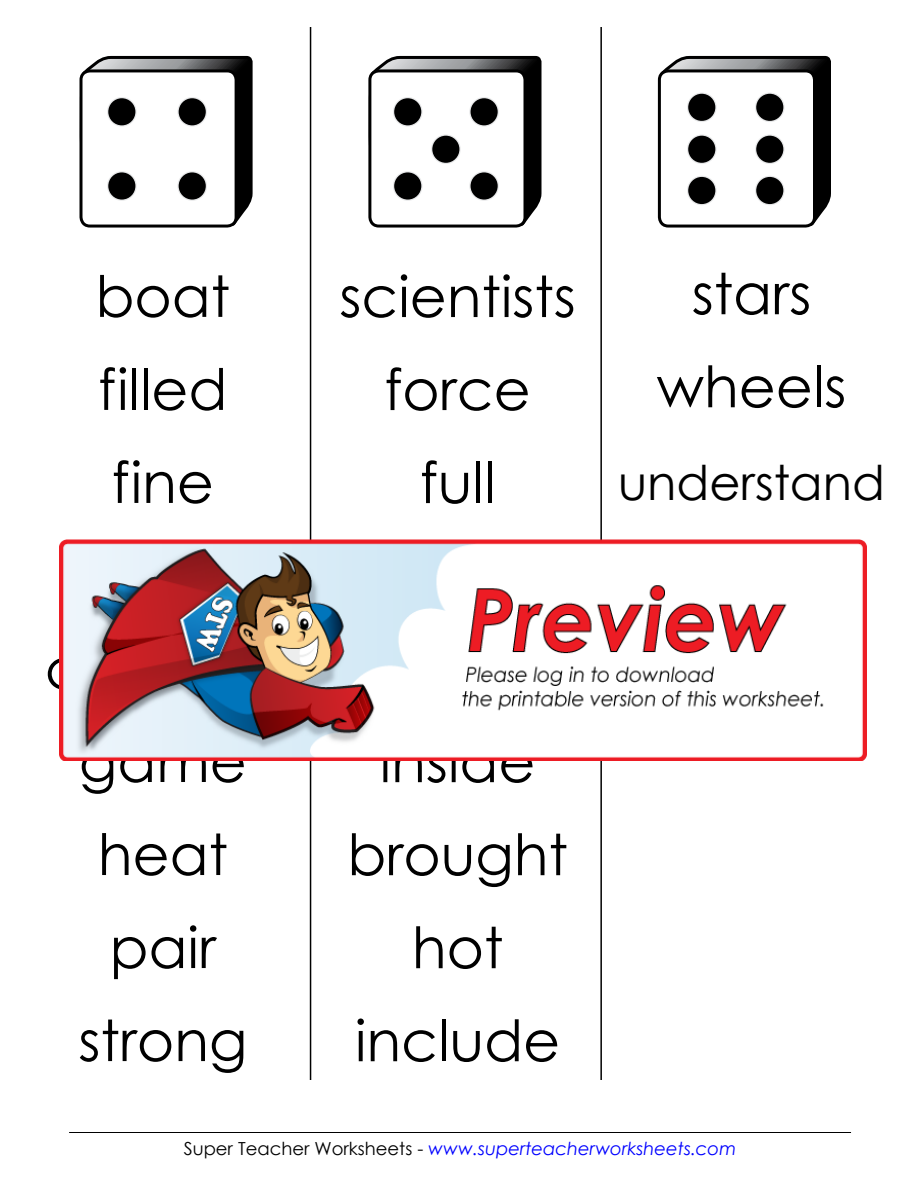
<style>
.page{position:relative;width:918px;height:1188px;background:#fff}
.page>*{position:absolute;margin:0;border:0;box-sizing:border-box;transform-origin:0 0}
.t1{font:57px/93px "Century Gothic 2";color:#000;text-align:center}
.t2{font:48px "Century Gothic 2";color:#000}
.t3{font:italic 18px "Century Gothic 2";color:#00f}
.s1{font-style:normal;color:#000}
</style>
<div class="page">
<hr style="left:310px;top:27px;width:1px;height:1053px;background:#000">
<hr style="left:600px;top:27px;width:2px;height:1053px;background:#000">
<svg style="left:79px;top:55px;width:174px;height:169px;background:#4f4f50"></svg>
<div style="left:81px;top:71px;width:155px;height:155px;background:#fff;border-radius:9px"></div>
<div style="left:80px;top:69px;width:158px;height:159px;border:3px solid #000;border-radius:9px"></div>
<svg style="left:107px;top:97px;width:30px;height:30px"></svg>
<div style="left:108px;top:98px;width:28px;height:28px;background:#000;border-radius:50%"></div>
<svg style="left:372px;top:55px;width:170px;height:169px;background:#4b4c4c"></svg>
<div style="left:370px;top:71px;width:155px;height:155px;background:#fff;border-radius:9px"></div>
<div style="left:368px;top:69px;width:159px;height:159px;border:3px solid #000;border-radius:9px"></div>
<svg style="left:393px;top:97px;width:30px;height:30px"></svg>
<div style="left:394px;top:98px;width:27px;height:28px;background:#000;border-radius:50%"></div>
<svg style="left:657px;top:55px;width:174px;height:166px;background:#4d4e4e"></svg>
<div style="left:659px;top:71px;width:156px;height:155px;background:#fff;border-radius:9px"></div>
<div style="left:658px;top:69px;width:158px;height:159px;border:3px solid #000;border-radius:9px"></div>
<svg style="left:687px;top:92px;width:30px;height:30px"></svg>
<div style="left:688px;top:94px;width:27px;height:27px;background:#000;border-radius:50%"></div>
<svg style="left:107px;top:171px;width:30px;height:30px"></svg>
<div style="left:108px;top:172px;width:28px;height:28px;background:#000;border-radius:50%"></div>
<svg style="left:393px;top:171px;width:30px;height:30px"></svg>
<div style="left:394px;top:172px;width:27px;height:28px;background:#000;border-radius:50%"></div>
<svg style="left:687px;top:176px;width:30px;height:29px"></svg>
<div style="left:688px;top:177px;width:27px;height:27px;background:#000;border-radius:50%"></div>
<svg style="left:177px;top:97px;width:30px;height:30px"></svg>
<div style="left:179px;top:98px;width:27px;height:28px;background:#000;border-radius:50%"></div>
<svg style="left:469px;top:97px;width:30px;height:30px"></svg>
<div style="left:470px;top:98px;width:28px;height:28px;background:#000;border-radius:50%"></div>
<svg style="left:755px;top:92px;width:30px;height:30px"></svg>
<div style="left:756px;top:94px;width:27px;height:27px;background:#000;border-radius:50%"></div>
<svg style="left:177px;top:171px;width:30px;height:30px"></svg>
<div style="left:179px;top:172px;width:27px;height:28px;background:#000;border-radius:50%"></div>
<svg style="left:469px;top:171px;width:30px;height:30px"></svg>
<div style="left:470px;top:172px;width:28px;height:28px;background:#000;border-radius:50%"></div>
<svg style="left:755px;top:176px;width:30px;height:29px"></svg>
<div style="left:756px;top:177px;width:27px;height:27px;background:#000;border-radius:50%"></div>
<svg style="left:431px;top:134px;width:30px;height:30px"></svg>
<div style="left:432px;top:136px;width:28px;height:27px;background:#000;border-radius:50%"></div>
<svg style="left:755px;top:134px;width:30px;height:30px"></svg>
<div style="left:756px;top:136px;width:27px;height:27px;background:#000;border-radius:50%"></div>
<svg style="left:687px;top:134px;width:30px;height:30px"></svg>
<div style="left:688px;top:136px;width:27px;height:27px;background:#000;border-radius:50%"></div>
<hr style="left:69px;top:1132px;width:782px;height:1px;background:#000">
<img style="left:59px;top:540px;width:808px;height:220px">
<p class="t1" style="left:96px;top:249px;width:136px;text-align:justify">boat filled fine</p>
<p class="t1" style="left:78px;top:714px;width:171px">game heat pair strong</p>
<p class="t1" style="left:339px;top:249px;width:238px">scientists force<br>full</p>
<p class="t1" style="left:657px;top:246px;width:191px">stars wheels</p>
<p class="t2" style="left:618px;top:449px;width:268px">understand</p>
<p class="t1" style="left:347px;top:714px;width:222px">inside brought hot include</p>
<p class="t3" style="left:184px;top:1136px;width:554px"><span class="s1">Super Teacher Worksheets -</span> www.superteacherworksheets.com</p>
</div>
